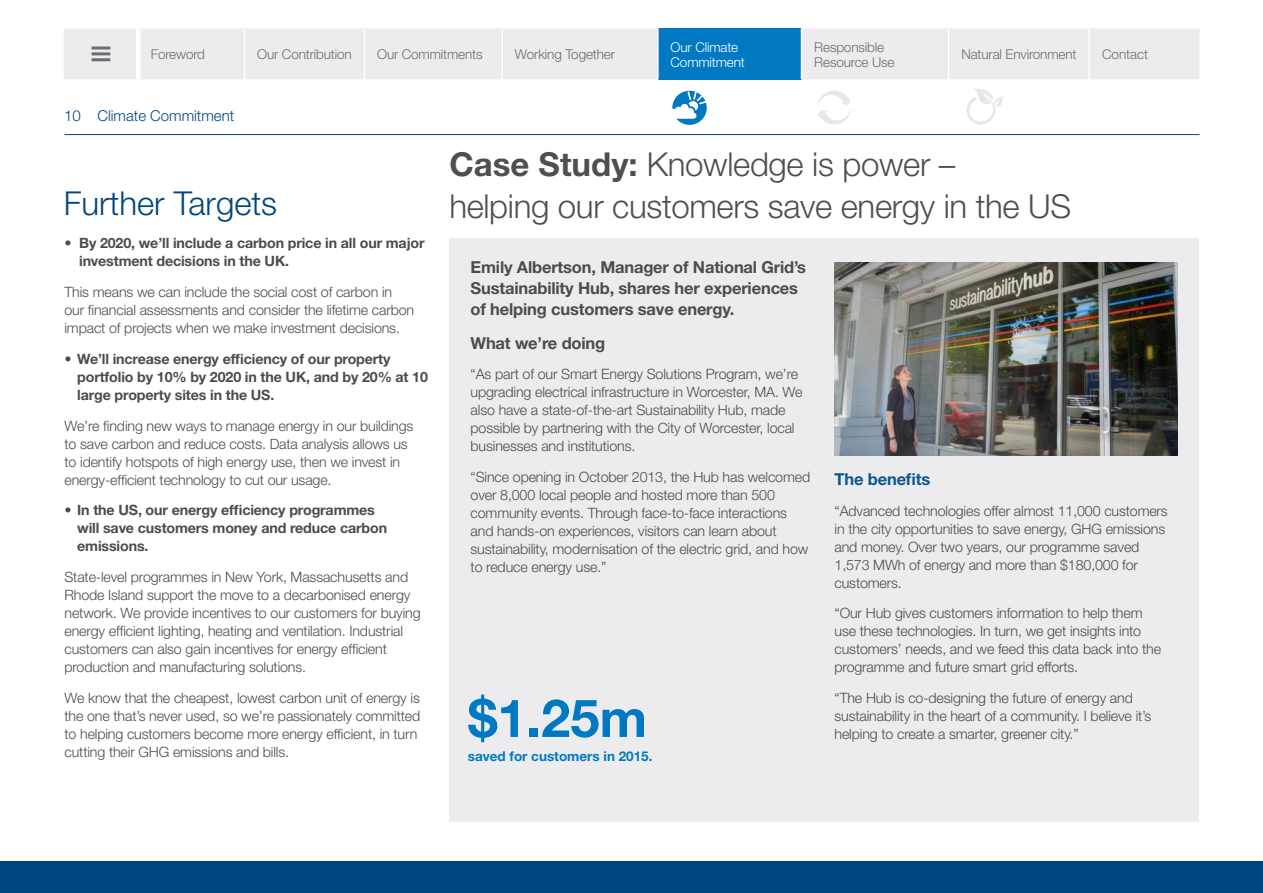
<style>
.page{position:relative;width:1263px;height:893px;background:#fff}
.page>*{position:absolute;margin:0;border:0;box-sizing:border-box;transform-origin:0 0}
.contents{font:700 52.5px "Helvetica Neue";color:#0079c2}
.t1{font:300 33px/42px "Helvetica Neue";letter-spacing:-.01em;color:#4e4f50}
.t2{font:300 33px "Helvetica Neue";color:#00467e}
.contents-2{font:700 16.5px/21px "Helvetica Neue";letter-spacing:-.01em;color:#4b4c4d}
.contents-3{font:700 16.5px "Helvetica Neue";letter-spacing:-.01em;color:#0a578d}
.t3{font:300 15px "Helvetica Neue";color:#00467e}
.contents-4{font:300 14.25px/18px "Helvetica Neue";letter-spacing:-.01em;color:#4b4c4d}
.contents-5{font:700 14.25px/18px "Helvetica Neue";letter-spacing:-.01em;color:#4b4c4d}
.t4{font:300 13.5px/15px "Helvetica Neue";letter-spacing:-.01em;color:#6c6d70}
.contents-6{font:700 13.5px "Helvetica Neue";color:#0079c2}
.t5{font:300 13.5px/15px "Helvetica Neue";letter-spacing:-.01em;color:#fff}
.s1{font-weight:700}
</style>
<div class="page">
<div style="left:0;top:861px;width:1263px;height:32px;background:#00467e"></div>
<hr style="left:64px;top:134px;width:1135px;height:1px;background:#00467e">
<div style="left:450px;top:238px;width:749px;height:583px;background:#ececee"></div>
<img style="left:835px;top:263px;width:343px;height:192px">
<div style="left:64px;top:28px;width:1135px;height:51px;background:#ececee"></div>
<div style="left:658px;top:28px;width:143px;height:51px;background:#0079c2"></div>
<hr style="left:136px;top:28px;width:4px;height:51px;background:#fff">
<hr style="left:244px;top:28px;width:1px;height:51px;background:#fff">
<hr style="left:364px;top:28px;width:1px;height:51px;background:#fff">
<hr style="left:501px;top:28px;width:2px;height:51px;background:#fff">
<hr style="left:657px;top:28px;width:2px;height:51px;background:#fff">
<hr style="left:801px;top:28px;width:1px;height:51px;background:#fff">
<hr style="left:948px;top:28px;width:1px;height:51px;background:#fff">
<hr style="left:1088px;top:28px;width:2px;height:51px;background:#fff">
<hr style="left:92px;top:58px;width:18px;height:3px;background:#6c6d70">
<hr style="left:92px;top:52px;width:18px;height:3px;background:#6c6d70">
<hr style="left:92px;top:47px;width:18px;height:3px;background:#6c6d70">
<svg style="left:817px;top:91px;width:34px;height:34px"></svg>
<svg style="left:672px;top:91px;width:35px;height:34px"></svg>
<svg style="left:966px;top:88px;width:37px;height:37px"></svg>
<p class="t4" style="left:151px;top:47px;width:56px">Foreword</p>
<p class="t4" style="left:257px;top:47px;width:96px">Our Contribution</p>
<p class="t4" style="left:377px;top:47px;width:107px">Our Commitments</p>
<p class="t4" style="left:515px;top:47px;width:102px">Working Together</p>
<p class="t5" style="left:671px;top:39px;width:76px">Our Climate<br>Commitment</p>
<p class="t4" style="left:814px;top:39px;width:82px">Responsible<br>Resource Use</p>
<p class="t4" style="left:961px;top:47px;width:117px">Natural Environment</p>
<p class="t4" style="left:1102px;top:47px;width:48px">Contact</p>
<p class="t3" style="left:64px;top:107px;width:172px">10 Climate Commitment</p>
<p class="t2" style="left:64px;top:183px;width:215px">Further Targets</p>
<p class="contents-5" style="left:79px;top:234px;width:347px;text-indent:-15px">• By 2020, we’ll include a carbon price in all our major investment decisions in the UK.</p>
<p class="contents-4" style="left:64px;top:283px;width:351px">This means we can include the social cost of carbon in our financial assessments and consider the lifetime carbon impact of projects when we make investment decisions.</p>
<p class="contents-5" style="left:77px;top:350px;width:352px;text-indent:-13px">• We’ll increase energy efficiency of our property portfolio by 10% by 2020 in the UK, and by 20% at 10 large property sites in the US.</p>
<p class="contents-4" style="left:64px;top:416px;width:350px">We’re finding new ways to manage energy in our buildings to save carbon and reduce costs. Data analysis allows us to identify hotspots of high energy use, then we invest in energy-efficient technology to cut our usage.</p>
<p class="contents-5" style="left:77px;top:501px;width:311px;text-indent:-13px">• In the US, our energy efficiency programmes will save customers money and reduce carbon emissions.</p>
<p class="contents-4" style="left:64px;top:568px;width:358px">State-level programmes in New York, Massachusetts and Rhode Island support the move to a decarbonised energy network. We provide incentives to our customers for buying energy efficient lighting, heating and ventilation. Industrial customers can also gain incentives for energy efficient production and manufacturing solutions.</p>
<p class="contents-4" style="left:64px;top:689px;width:357px">We know that the cheapest, lowest carbon unit of energy is the one that’s never used, so we’re passionately committed to helping customers become more energy efficient, in turn cutting their GHG emissions and bills.</p>
<p class="t1" style="left:449px;top:142px;width:623px"><span class="s1">Case Study:</span> Knowledge is power –<br>helping our customers save energy in the US</p>
<p class="contents-2" style="left:471px;top:256px;width:337px">Emily Albertson, Manager of National Grid’s<br>Sustainability Hub, shares her experiences of helping customers save energy.</p>
<p class="contents-2" style="left:471px;top:332px;width:136px">What we’re doing</p>
<p class="contents-4" style="left:471px;top:365px;width:333px">“As part of our Smart Energy Solutions Program, we’re upgrading electrical infrastructure in Worcester, MA. We also have a state-of-the-art Sustainability Hub, made possible by partnering with the City of Worcester, local businesses and institutions.</p>
<p class="contents-4" style="left:471px;top:468px;width:341px">“Since opening in October 2013, the Hub has welcomed over 8,000 local people and hosted more than 500 community events. Through face-to-face interactions and hands-on experiences, visitors can learn about sustainability, modernisation of the electric grid, and how to reduce energy use.”</p>
<p class="contents-3" style="left:834px;top:469px;width:97px">The benefits</p>
<p class="contents-4" style="left:834px;top:501px;width:335px">“Advanced technologies offer almost 11,000 customers in the city opportunities to save energy, GHG emissions and money. Over two years, our programme saved 1,573 MWh of energy and more than $180,000 for customers.</p>
<p class="contents-4" style="left:834px;top:604px;width:328px">“Our Hub gives customers information to help them use these technologies. In turn, we get insights into customers’ needs, and we feed this data back into the programme and future smart grid efforts.</p>
<p class="contents-4" style="left:834px;top:689px;width:318px">“The Hub is co-designing the future of energy and sustainability in the heart of a community. I believe it’s helping to create a smarter, greener city.”</p>
<p class="contents" style="left:468px;top:686px;width:180px">$1.25m</p>
<p class="contents-6" style="left:468px;top:748px;width:186px">saved for customers in 2015.</p>
</div>
